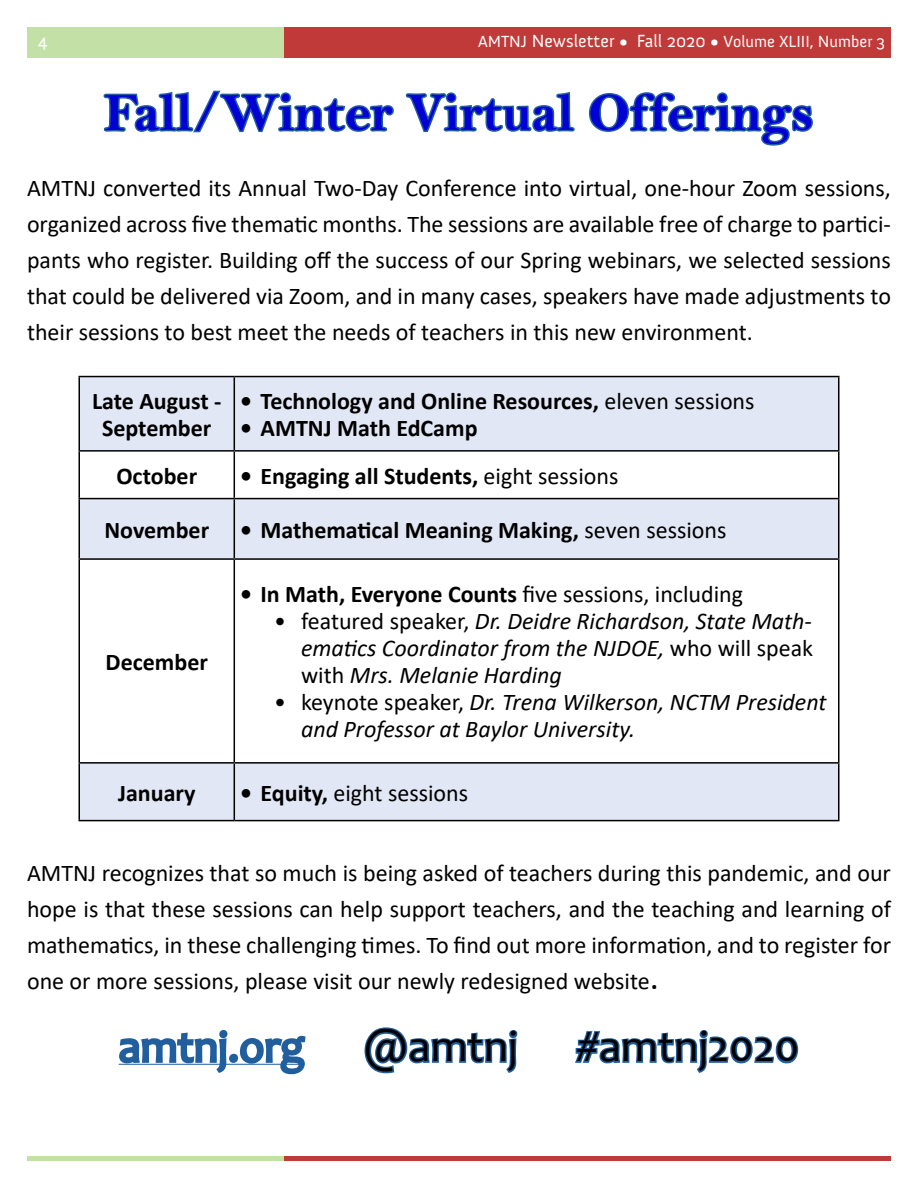
<style>
.page{position:relative;width:918px;height:1188px;background:#fff}
.page>*{position:absolute;margin:0;border:0;box-sizing:border-box;transform-origin:0 0}
.t1{font:54px "Bell MT Bold";color:#0000d4}
.t2{font:45px "Candara";color:#000}
.t3{font:45px "Candara";color:#215e9e}
.t4{font:24px/36px "Calibri";color:#000;text-align:justify}
.t5{font:700 24px/27px "Calibri";color:#000;text-align:center}
.t6{font:italic 24px/27px "Calibri";color:#000;text-align:justify}
.t7{font:18px "Anivers";color:#fff}
.t8{font:16.5px "Anivers";color:#fff}
.s1{font-size:18px}
.s2{font-weight:400}
.s3{font-style:normal}
.s4{font-weight:700}
.s5{font-size:36px}
</style>
<div class="page">
<div style="left:284px;top:27px;width:607px;height:30px;background:#c03a39"></div>
<div style="left:27px;top:27px;width:257px;height:30px;background:#c3e0a6"></div>
<div style="left:284px;top:1156px;width:607px;height:5px;background:#c03a39"></div>
<div style="left:27px;top:1156px;width:257px;height:5px;background:#c3e0a6"></div>
<svg style="left:103px;top:90px;width:291px;height:43px"></svg>
<svg style="left:405px;top:92px;width:170px;height:41px"></svg>
<svg style="left:588px;top:92px;width:225px;height:54px"></svg>
<div style="left:80px;top:377px;width:758px;height:443px;background:#e2e7f5"></div>
<svg style="left:80px;top:452px;width:758px;height:310px"></svg>
<hr style="left:79px;top:376px;width:155px;height:1px;background:#000">
<hr style="left:79px;top:377px;width:1px;height:73px;background:#000">
<hr style="left:234px;top:376px;width:605px;height:1px;background:#000">
<hr style="left:234px;top:377px;width:1px;height:73px;background:#000">
<hr style="left:838px;top:377px;width:1px;height:73px;background:#000">
<hr style="left:79px;top:450px;width:155px;height:2px;background:#000">
<hr style="left:79px;top:452px;width:1px;height:46px;background:#000">
<hr style="left:234px;top:450px;width:605px;height:2px;background:#000">
<hr style="left:234px;top:452px;width:1px;height:46px;background:#000">
<hr style="left:838px;top:452px;width:1px;height:46px;background:#000">
<hr style="left:79px;top:498px;width:155px;height:1px;background:#000">
<hr style="left:79px;top:499px;width:1px;height:59px;background:#000">
<hr style="left:234px;top:498px;width:605px;height:1px;background:#000">
<hr style="left:234px;top:499px;width:1px;height:59px;background:#000">
<hr style="left:838px;top:499px;width:1px;height:59px;background:#000">
<hr style="left:79px;top:558px;width:155px;height:2px;background:#000">
<hr style="left:79px;top:560px;width:1px;height:202px;background:#000">
<hr style="left:234px;top:558px;width:605px;height:2px;background:#000">
<hr style="left:234px;top:560px;width:1px;height:202px;background:#000">
<hr style="left:838px;top:560px;width:1px;height:202px;background:#000">
<hr style="left:79px;top:762px;width:155px;height:2px;background:#000">
<hr style="left:79px;top:764px;width:1px;height:56px;background:#000">
<hr style="left:234px;top:762px;width:605px;height:2px;background:#000">
<hr style="left:234px;top:764px;width:1px;height:56px;background:#000">
<hr style="left:838px;top:764px;width:1px;height:56px;background:#000">
<hr style="left:79px;top:820px;width:155px;height:1px;background:#000">
<hr style="left:234px;top:820px;width:605px;height:1px;background:#000">
<svg style="left:118px;top:1030px;width:188px;height:45px"></svg>
<svg style="left:364px;top:1027px;width:154px;height:47px"></svg>
<svg style="left:575px;top:1030px;width:224px;height:43px"></svg>
<p class="t7" style="left:38px;top:31px;width:11px">4</p>
<p class="t8" style="left:478px;top:33px;width:409px">AMTNJ <span class="s1">Newsletter • Fall 2020 •</span> Volume XLIII, Number 3</p>
<h1 class="t1" style="left:104px;top:80px;width:711px">Fall/Winter Virtual Offerings</h1>
<p class="t4" style="left:27px;top:169px;width:865px">AMTNJ converted its Annual Two-Day Conference into virtual, one-hour Zoom sessions, organized across five thematic months. The sessions are available free of charge to partici&shy;pants who register. Building off the success of our Spring webinars, we selected sessions that could be delivered via Zoom, and in many cases, speakers have made adjustments to their sessions to best meet the needs of teachers in this new environment.</p>
<p class="t5" style="left:92px;top:387px;width:131px">Late August -<br>September</p>
<p class="t5" style="left:240px;top:387px;width:516px">• Technology and Online Resources, <span class="s2">eleven sessions</span></p>
<p class="t5" style="left:240px;top:414px;width:239px">• AMTNJ Math EdCamp</p>
<p class="t5" style="left:116px;top:462px;width:82px">October</p>
<p class="t5" style="left:240px;top:462px;width:380px">• Engaging all Students, <span class="s2">eight sessions</span></p>
<p class="t5" style="left:104px;top:516px;width:106px">November</p>
<p class="t5" style="left:240px;top:516px;width:488px">• Mathematical Meaning Making, <span class="s2">seven sessions</span></p>
<p class="t5" style="left:106px;top:648px;width:104px">December</p>
<p class="t5" style="left:240px;top:581px;width:504px">• In Math, Everyone Counts <span class="s2">five sessions, including</span></p>
<p class="t6" style="left:301px;top:607px;width:514px;text-indent:-27px"><span class="s3">• featured speaker,</span> Dr. Deidre Richardson, State Math&shy;ematics Coordinator from the NJDOE, <span class="s3">who will speak with</span> Mrs. Melanie Harding</p>
<p class="t6" style="left:301px;top:688px;width:527px;text-indent:-27px"><span class="s3">• keynote speaker,</span> Dr. Trena Wilkerson, NCTM President and Professor at Baylor University.</p>
<p class="t5" style="left:118px;top:779px;width:79px">January</p>
<p class="t4" style="left:240px;top:774px;width:229px"><span class="s4">• Equity,</span> eight sessions</p>
<p class="t4" style="left:27px;top:855px;width:866px">AMTNJ recognizes that so much is being asked of teachers during this pandemic, and our hope is that these sessions can help support teachers, and the teaching and learning of mathematics, in these challenging times. To find out more information, and to register for one or more sessions, please visit our newly redesigned website<span class="s5">.</span></p>
<h2 class="t3" style="left:119px;top:1019px;width:188px">amtnj.org</h2>
<h2 class="t2" style="left:363px;top:1019px;width:156px">@amtnj</h2>
<h2 class="t2" style="left:577px;top:1019px;width:224px">#amtnj2020</h2>
</div>
